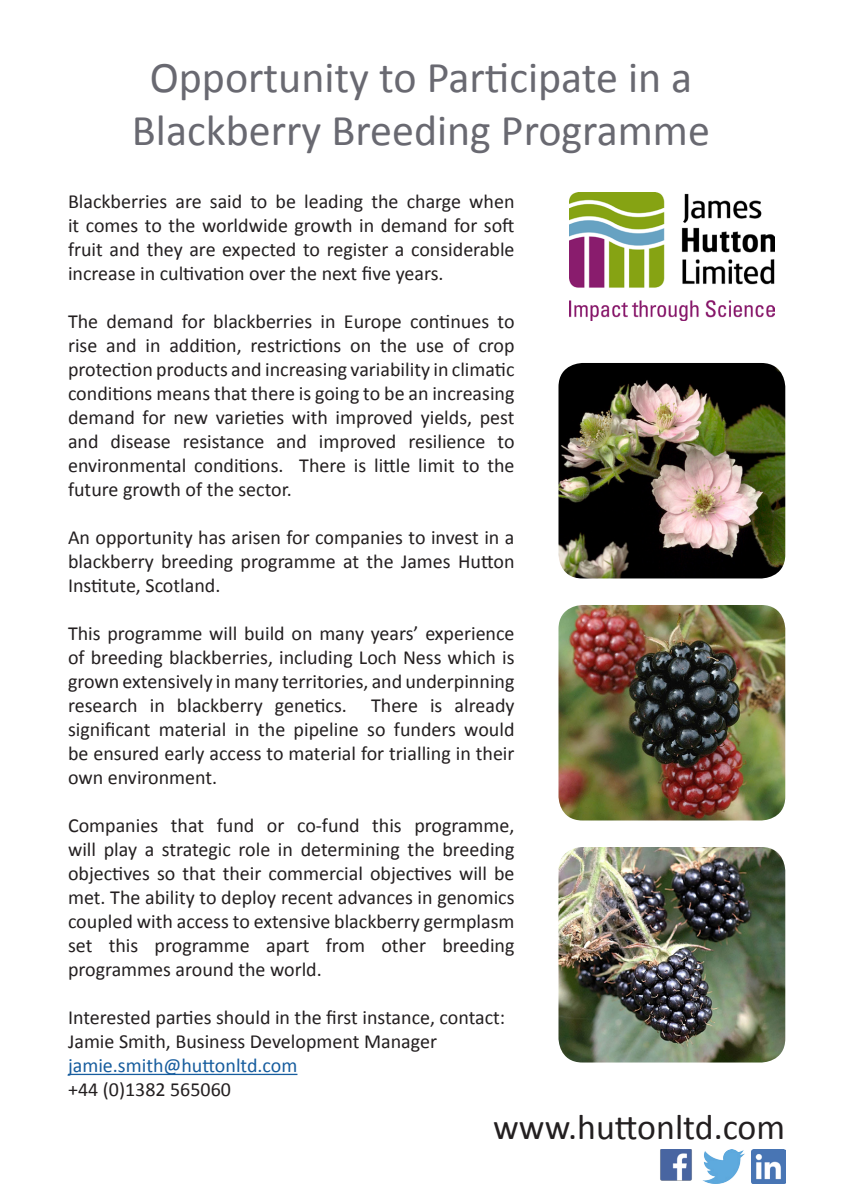
<style>
.page{position:relative;width:842px;height:1191px;background:#fff}
.page>*{position:absolute;margin:0;border:0;box-sizing:border-box;transform-origin:0 0}
.t1{font:44px/52.8px "Calibri";color:#696971;text-align:center}
.t2{font:35.8px "Calibri";color:#231f20}
.t3{font:20px/24px "Calibri";color:#231f20;text-align:justify}
.t4{font:20px "Calibri";color:#175d9e}
</style>
<div class="page">
<img style="left:570px;top:193px;width:204px;height:127px">
<img style="left:703px;top:1149px;width:42px;height:34px">
<img style="left:660px;top:1149px;width:32px;height:32px">
<img style="left:751px;top:1149px;width:34px;height:34px">
<img style="left:558px;top:605px;width:227px;height:215px">
<img style="left:558px;top:847px;width:227px;height:215px">
<hr style="left:68px;top:1073px;width:229px;height:2px;background:#175d9e">
<img style="left:558px;top:363px;width:227px;height:215px">
<p class="t1" style="left:132px;top:52px;width:579px">Opportunity to Participate in a<br>Blackberry Breeding Programme</p>
<p class="t3" style="left:68px;top:189px;width:448px">Blackberries are said to be leading the charge when it comes to the worldwide growth in demand for soft fruit and they are expected to register a considerable increase in cultivation over the next five years.</p>
<p class="t3" style="left:68px;top:309px;width:448px">The demand for blackberries in Europe continues to rise and in addition, restrictions on the use of crop protection products and increasing variability in climatic conditions means that there is going to be an increasing demand for new varieties with improved yields, pest and disease resistance and improved resilience to environmental conditions. There is little limit to the future growth of the sector.</p>
<p class="t3" style="left:68px;top:525px;width:448px">An opportunity has arisen for companies to invest in a blackberry breeding programme at the James Hutton Institute, Scotland.</p>
<p class="t3" style="left:68px;top:621px;width:448px">This programme will build on many years’ experience of breeding blackberries, including Loch Ness which is grown extensively in many territories, and underpinning research in blackberry genetics. There is already significant material in the pipeline so funders would be ensured early access to material for trialling in their own environment.</p>
<p class="t3" style="left:68px;top:813px;width:448px">Companies that fund or co-fund this programme, will play a strategic role in determining the breeding objectives so that their commercial objectives will be met. The ability to deploy recent advances in genomics coupled with access to extensive blackberry germplasm set this programme apart from other breeding programmes around the world.</p>
<p class="t3" style="left:68px;top:1005px;width:439px">Interested parties should in the first instance, contact:</p>
<p class="t3" style="left:68px;top:1029px;width:370px">Jamie Smith, Business Development Manager</p>
<p class="t4" style="left:68px;top:1052px;width:231px">jamie.smith@huttonltd.com</p>
<p class="t3" style="left:68px;top:1077px;width:164px">+44 (0)1382 565060</p>
<p class="t2" style="left:493px;top:1104px;width:293px">www.huttonltd.com</p>
</div>
